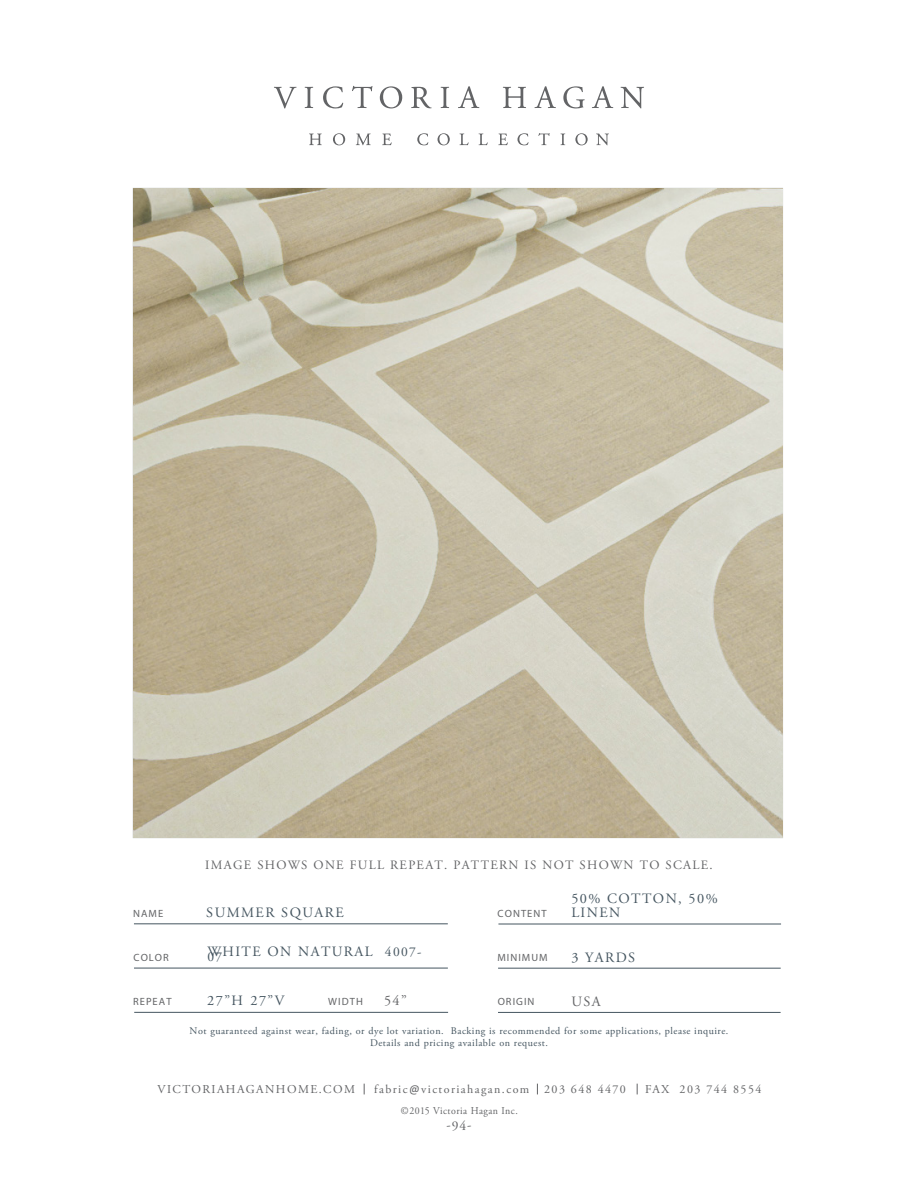
<style>
.page{position:relative;width:918px;height:1188px;background:#fff}
.page>*{position:absolute;margin:0;border:0;box-sizing:border-box;transform-origin:0 0}
.t1{font:14.25px/13.5px "Adobe Garamond Pro";letter-spacing:.1em;color:#455560}
.t2{font:14.25px "Adobe Garamond Pro";color:#636466}
.t3{font:13.5px "Adobe Garamond Pro";color:#636466}
.t4{font:13.5px "Adobe Garamond Pro";color:#455560}
.t5{font:12.75px "Adobe Garamond Pro";letter-spacing:.1em;color:#636466}
.t6{font:12px "Adobe Garamond Pro";letter-spacing:.12em;color:#636466}
.t7{font:10.5px "Myriad Pro";letter-spacing:.1em;color:#636466}
.t8{font:10.5px "Adobe Garamond Pro";letter-spacing:.05em;color:#636466;scale:.94 1}
.t9{font:10.2px/12px "Adobe Garamond Pro";letter-spacing:.05em;color:#455560;text-align:center}
.s1{font-size:13.5px}
.s2{font-family:"Calibri"}
</style>
<div class="page">
<svg style="left:274px;top:87px;width:23px;height:21px"></svg>
<svg style="left:305px;top:87px;width:8px;height:21px"></svg>
<svg style="left:323px;top:86px;width:20px;height:22px"></svg>
<svg style="left:352px;top:86px;width:20px;height:22px"></svg>
<svg style="left:380px;top:86px;width:22px;height:22px"></svg>
<svg style="left:411px;top:87px;width:21px;height:21px"></svg>
<svg style="left:441px;top:87px;width:8px;height:21px"></svg>
<svg style="left:503px;top:87px;width:23px;height:21px"></svg>
<svg style="left:563px;top:86px;width:22px;height:22px"></svg>
<svg style="left:621px;top:87px;width:23px;height:21px"></svg>
<svg style="left:592px;top:86px;width:21px;height:22px"></svg>
<svg style="left:535px;top:86px;width:21px;height:22px"></svg>
<svg style="left:458px;top:86px;width:21px;height:22px"></svg>
<svg style="left:309px;top:134px;width:13px;height:11px"></svg>
<svg style="left:333px;top:133px;width:12px;height:12px"></svg>
<svg style="left:356px;top:134px;width:15px;height:11px"></svg>
<svg style="left:382px;top:134px;width:10px;height:11px"></svg>
<svg style="left:417px;top:133px;width:11px;height:12px"></svg>
<svg style="left:438px;top:133px;width:12px;height:12px"></svg>
<svg style="left:460px;top:134px;width:9px;height:11px"></svg>
<svg style="left:479px;top:134px;width:9px;height:11px"></svg>
<svg style="left:498px;top:134px;width:10px;height:11px"></svg>
<svg style="left:518px;top:133px;width:11px;height:12px"></svg>
<svg style="left:538px;top:133px;width:12px;height:12px"></svg>
<svg style="left:561px;top:134px;width:4px;height:11px"></svg>
<svg style="left:575px;top:133px;width:13px;height:12px"></svg>
<svg style="left:596px;top:134px;width:13px;height:11px"></svg>
<hr style="left:134px;top:924px;width:314px;height:1px;background:#455560">
<hr style="left:134px;top:968px;width:314px;height:1px;background:#455560">
<hr style="left:498px;top:968px;width:283px;height:1px;background:#455560">
<hr style="left:498px;top:1012px;width:283px;height:1px;background:#455560">
<hr style="left:134px;top:1012px;width:314px;height:1px;background:#455560">
<hr style="left:498px;top:924px;width:283px;height:1px;background:#455560">
<img style="left:133px;top:188px;width:650px;height:650px">
<p class="t7" style="left:133px;top:907px;width:32px">NAME</p>
<p class="t7" style="left:134px;top:951px;width:37px">COLOR</p>
<p class="t5" style="left:205px;top:857px;width:509px">IMAGE SHOWS ONE FULL REPEAT. PATTERN IS NOT SHOWN TO SCALE.</p>
<h1 class="t1" style="left:206px;top:906px;width:139px">SUMMER SQUARE</h1>
<h1 class="t1" style="left:207px;top:945px;width:216px">WHITE ON NATURAL <span class="s1">4007-</span></h1>
<h2 class="t4" style="left:207px;top:949px;width:16px">07</h2>
<p class="t7" style="left:498px;top:907px;width:51px">CONTENT</p>
<p class="t7" style="left:497px;top:951px;width:52px">MINIMUM</p>
<h1 class="t1" style="left:571px;top:893px;width:148px">50% COTTON, 50%<br>LINEN</h1>
<h1 class="t1" style="left:571px;top:951px;width:65px">3 YARDS</h1>
<h1 class="t1" style="left:207px;top:994px;width:79px">27”H 27”V</h1>
<p class="t7" style="left:133px;top:995px;width:40px">REPEAT</p>
<p class="t7" style="left:328px;top:995px;width:36px">WIDTH</p>
<h1 class="t2" style="left:384px;top:992px;width:24px">54”</h1>
<h1 class="t2" style="left:571px;top:992px;width:31px">USA</h1>
<p class="t7" style="left:498px;top:995px;width:38px">ORIGIN</p>
<p class="t9" style="left:190px;top:1025px;width:540px">Not guaranteed against wear, fading, or dye lot variation. Backing is recommended for some applications, please inquire.<br>Details and pricing available on request.</p>
<p class="t6" style="left:158px;top:1082px;width:199px">VICTORIAHAGANHOME.COM</p>
<p class="t6" style="left:374px;top:1082px;width:253px">fabric<span class="s2">@</span>victoriahagan.com 203 648 4470</p>
<p class="t6" style="left:645px;top:1082px;width:118px">FAX 203 744 8554</p>
<p class="t8" style="left:401px;top:1104px;width:126px">©2015 Victoria Hagan Inc.</p>
<h2 class="t3" style="left:446px;top:1117px;width:27px">-94-</h2>
</div>
